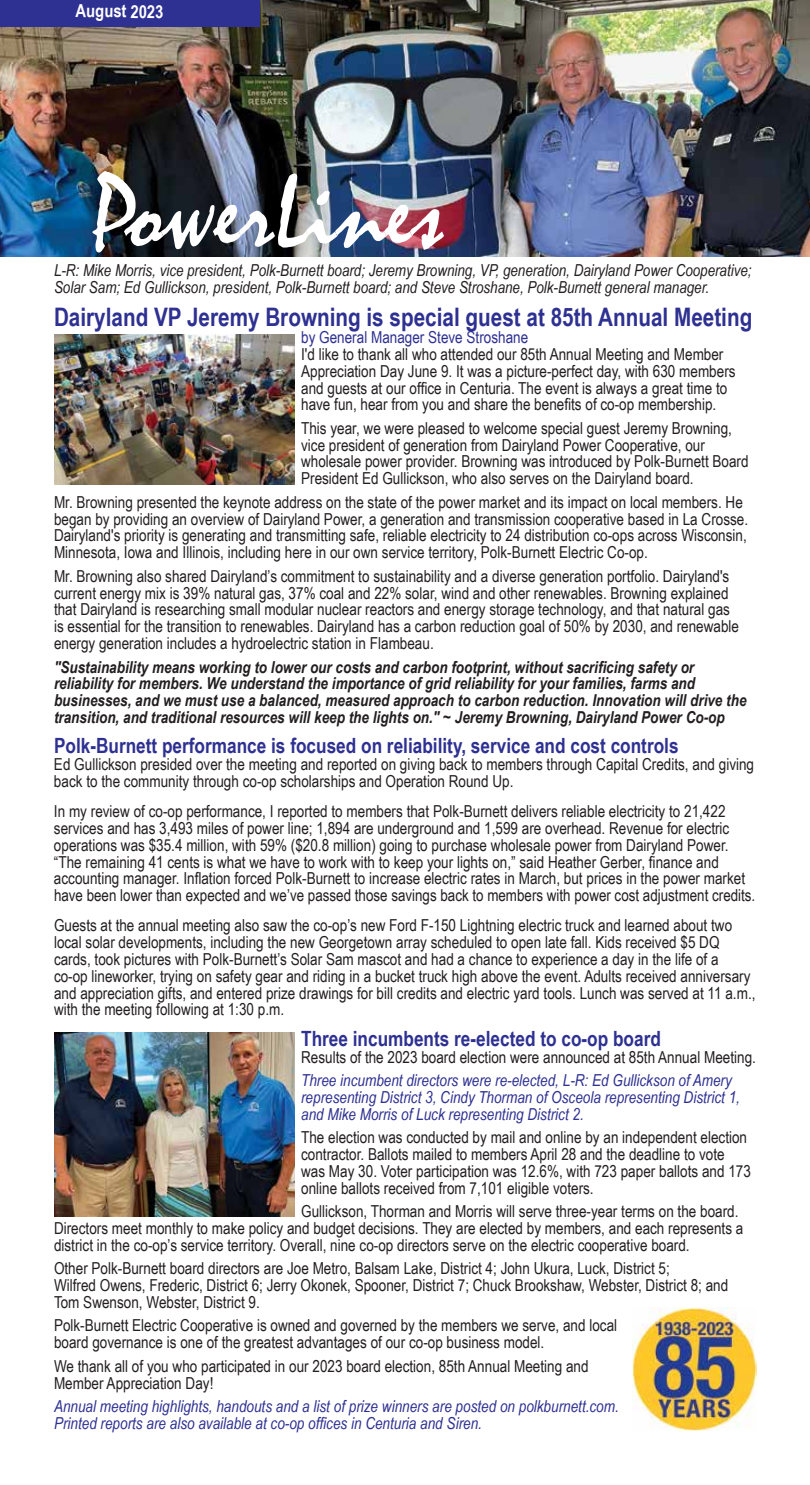
<style>
.page{position:relative;width:810px;height:1485px;background:#fff}
.page>*{position:absolute;margin:0;border:0;box-sizing:border-box;transform-origin:0 0}
.t1{font:105px "Mistral";color:#fff}
.t2{font:700 25.5px "Arial Narrow";color:#2e3092}
.t3{font:700 21px "Arial Narrow";color:#2e3092}
.t4{font:700 18px "Arial Narrow";color:#fff}
.t5{font:16.5px/16.8px "Arial Narrow";color:#231f20}
.t6{font:italic 700 16.5px/16.8px "Arial Narrow";color:#231f20}
.t7{font:italic 16.5px/16.8px "Arial Narrow";color:#2e3092}
.t8{font:italic 16.5px/16.5px "Arial Narrow";color:#231f20}
.t9{font:16.5px "Arial Narrow";color:#2e3092}
</style>
<div class="page">
<img style="left:0;top:0;width:810px;height:256px">
<img style="left:54px;top:1033px;width:240px;height:183px">
<img style="left:54px;top:334px;width:240px;height:150px">
<div style="left:0;top:0;width:259px;height:26px;background:#2e3092"></div>
<img style="left:633px;top:1307px;width:124px;height:124px">
<p class="t4" style="left:76px;top:-3px;width:89px;rotate:1deg">August 2023</p>
<h1 class="t1" style="left:92px;top:150px;width:353px">PowerLines</h1>
<p class="t8" style="left:54px;top:262px;width:699px">L-R: Mike Morris, vice president, Polk-Burnett board; Jeremy Browning, VP, generation, Dairyland Power Cooperative;<br>Solar Sam; Ed Gullickson, president, Polk-Burnett board; and Steve Stroshane, Polk-Burnett general manager.</p>
<h2 class="t2" style="left:54px;top:298px;width:700px">Dairyland VP Jeremy Browning is special guest at 85th Annual Meeting</h2>
<p class="t9" style="left:301px;top:325px;width:229px">by General Manager Steve Stroshane</p>
<p class="t5" style="left:301px;top:345px;width:436px">I'd like to thank all who attended our 85th Annual Meeting and Member Appreciation Day June 9. It was a picture-perfect day, with 630 members and guests at our office in Centuria. The event is always a great time to have fun, hear from you and share the benefits of co-op membership.</p>
<p class="t5" style="left:301px;top:419px;width:449px">This year, we were pleased to welcome special guest Jeremy Browning, vice president of generation from Dairyland Power Cooperative, our wholesale power provider. Browning was introduced by Polk-Burnett Board President Ed Gullickson, who also serves on the Dairyland board.</p>
<p class="t5" style="left:54px;top:493px;width:696px">Mr. Browning presented the keynote address on the state of the power market and its impact on local members. He began by providing an overview of Dairyland Power, a generation and transmission cooperative based in La Crosse.<br>Dairyland's priority is generating and transmitting safe, reliable electricity to 24 distribution co-ops across Wisconsin, Minnesota, Iowa and Illinois, including here in our own service territory, Polk-Burnett Electric Co-op.</p>
<p class="t5" style="left:54px;top:567px;width:687px">Mr. Browning also shared Dairyland’s commitment to sustainability and a diverse generation portfolio. Dairyland's current energy mix is 39% natural gas, 37% coal and 22% solar, wind and other renewables. Browning explained that Dairyland is researching small modular nuclear reactors and energy storage technology, and that natural gas is essential for the transition to renewables. Dairyland has a carbon reduction goal of 50% by 2030, and renewable energy generation includes a hydroelectric station in Flambeau.</p>
<p class="t6" style="left:54px;top:658px;width:694px">"Sustainability means working to lower our costs and carbon footprint, without sacrificing safety or reliability for members. We understand the importance of grid reliability for your families, farms and businesses, and we must use a balanced, measured approach to carbon reduction. Innovation will drive the transition, and traditional resources will keep the lights on." ~ Jeremy Browning, Dairyland Power Co-op</p>
<p class="t3" style="left:54px;top:730px;width:626px">Polk-Burnett performance is focused on reliability, service and cost controls</p>
<p class="t5" style="left:54px;top:755px;width:702px">Ed Gullickson presided over the meeting and reported on giving back to members through Capital Credits, and giving back to the community through co-op scholarships and Operation Round Up.</p>
<p class="t5" style="left:54px;top:802px;width:703px">In my review of co-op performance, I reported to members that Polk-Burnett delivers reliable electricity to 21,422 services and has 3,493 miles of power line; 1,894 are underground and 1,599 are overhead. Revenue for electric operations was $35.4 million, with 59% ($20.8 million) going to purchase wholesale power from Dairyland Power. “The remaining 41 cents is what we have to work with to keep your lights on,” said Heather Gerber, finance and accounting manager. Inflation forced Polk-Burnett to increase electric rates in March, but prices in the power market have been lower than expected and we’ve passed those savings back to members with power cost adjustment credits.</p>
<p class="t5" style="left:54px;top:917px;width:703px">Guests at the annual meeting also saw the co-op’s new Ford F-150 Lightning electric truck and learned about two local solar developments, including the new Georgetown array scheduled to open late fall. Kids received $5 DQ cards, took pictures with Polk-Burnett’s Solar Sam mascot and had a chance to experience a day in the life of a co-op lineworker, trying on safety gear and riding in a bucket truck high above the event. Adults received anniversary and appreciation gifts, and entered prize drawings for bill credits and electric yard tools. Lunch was served at 11 a.m., with the meeting following at 1:30 p.m.</p>
<p class="t3" style="left:301px;top:1022px;width:361px">Three incumbents re-elected to co-op board</p>
<p class="t5" style="left:301px;top:1048px;width:456px">Results of the 2023 board election were announced at 85th Annual Meeting.</p>
<p class="t7" style="left:301px;top:1072px;width:440px">Three incumbent directors were re-elected, L-R: Ed Gullickson of Amery representing District 3, Cindy Thorman of Osceola representing District 1, and Mike Morris of Luck representing District 2.</p>
<p class="t5" style="left:301px;top:1128px;width:451px">The election was conducted by mail and online by an independent election contractor. Ballots mailed to members April 28 and the deadline to vote was May 30. Voter participation was 12.6%, with 723 paper ballots and 173 online ballots received from 7,101 eligible voters.</p>
<p class="t5" style="left:54px;top:1202px;width:691px;text-indent:247px">Gullickson, Thorman and Morris will serve three-year terms on the board.<br>Directors meet monthly to make policy and budget decisions. They are elected by members, and each represents a district in the co-op’s service territory. Overall, nine co-op directors serve on the electric cooperative board.</p>
<p class="t5" style="left:54px;top:1259px;width:676px">Other Polk-Burnett board directors are Joe Metro, Balsam Lake, District 4; John Ukura, Luck, District 5;<br>Wilfred Owens, Frederic, District 6; Jerry Okonek, Spooner, District 7; Chuck Brookshaw, Webster, District 8; and<br>Tom Swenson, Webster, District 9.</p>
<p class="t5" style="left:54px;top:1317px;width:565px">Polk-Burnett Electric Cooperative is owned and governed by the members we serve, and local board governance is one of the greatest advantages of our co-op business model.</p>
<p class="t5" style="left:54px;top:1357px;width:536px">We thank all of you who participated in our 2023 board election, 85th Annual Meeting and<br>Member Appreciation Day!</p>
<p class="t7" style="left:54px;top:1398px;width:566px">Annual meeting highlights, handouts and a list of prize winners are posted on polkburnett.com.<br>Printed reports are also available at co-op offices in Centuria and Siren.</p>
</div>
